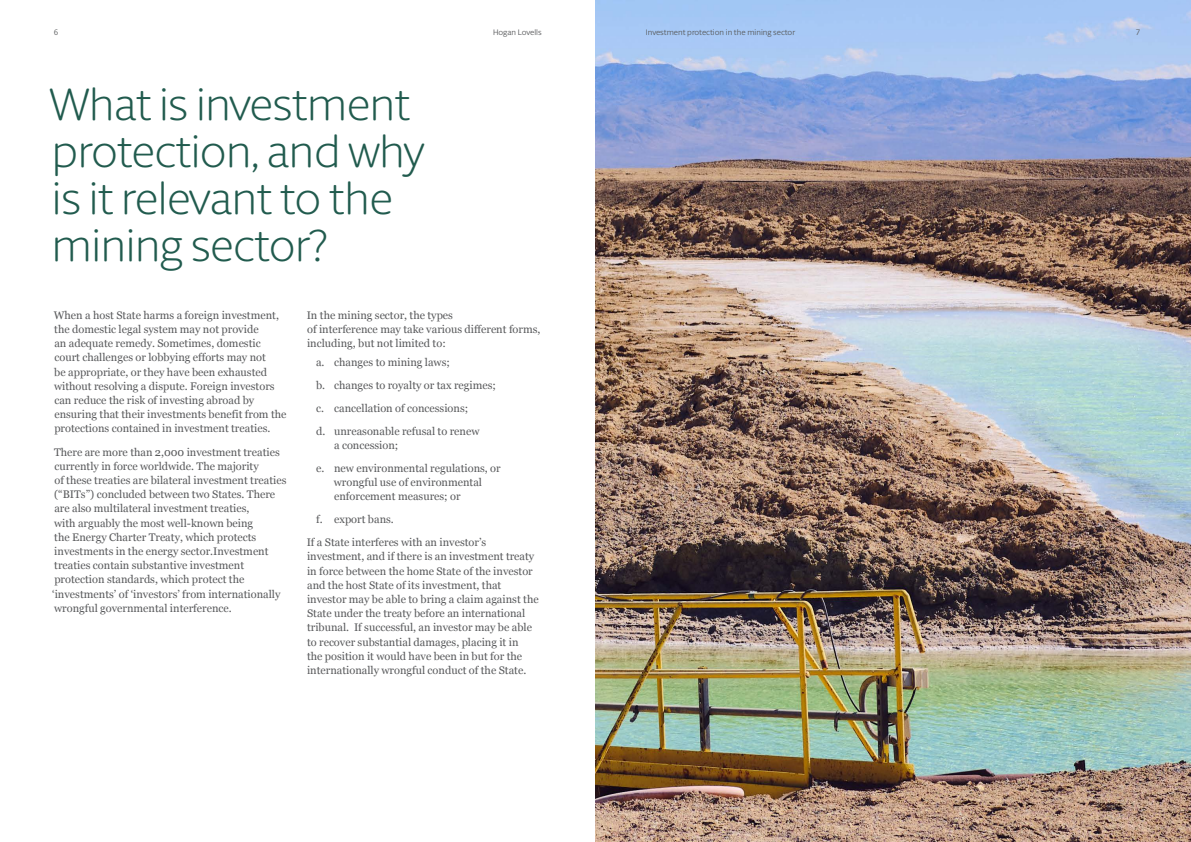
<style>
.page{position:relative;width:1191px;height:842px;background:#fff}
.page>*{position:absolute;margin:0;border:0;box-sizing:border-box;transform-origin:0 0}
.t1{font:300 45px/47px "Berlingske Sans Round";letter-spacing:-.015em;color:#215b4e}
.t2{font:11px/14.2px "Georgia";color:#58595b}
.t3{font:8px "Berlingske Sans Round";letter-spacing:-.005em;color:#58595b}
</style>
<div class="page">
<img style="left:595px;top:0;width:596px;height:842px">
<p class="t3" style="left:54px;top:27px;width:6px">6</p>
<p class="t3" style="left:493px;top:27px;width:50px">Hogan Lovells</p>
<p class="t3" style="left:646px;top:27px;width:151px">Investment protection in the mining sector</p>
<p class="t3" style="left:1135px;top:27px;width:6px">7</p>
<h1 class="t1" style="left:49px;top:79px;width:377px">What is investment protection, and why is it relevant to the mining sector?</h1>
<p class="t2" style="left:54px;top:307px;width:234px">When a host State harms a foreign investment, the domestic legal system may not provide<br>an adequate remedy. Sometimes, domestic court challenges or lobbying efforts may not<br>be appropriate, or they have been exhausted without resolving a dispute. Foreign investors can reduce the risk of investing abroad by ensuring that their investments benefit from the protections contained in investment treaties.</p>
<p class="t2" style="left:52px;top:444px;width:236px">There are more than 2,000 investment treaties currently in force worldwide. The majority<br>of these treaties are bilateral investment treaties (“BITs”) concluded between two States. There are also multilateral investment treaties,<br>with arguably the most well-known being<br>the Energy Charter Treaty, which protects investments in the energy sector.Investment treaties contain substantive investment protection standards, which protect the ‘investments’ of ‘investors’ from internationally wrongful governmental interference.</p>
<p class="t2" style="left:307px;top:307px;width:235px">In the mining sector, the types<br>of interference may take various different forms, including, but not limited to:</p>
<p class="t2" style="left:316px;top:350px;width:181px;line-height:23px">a. changes to mining laws;<br>b. changes to royalty or tax regimes; c. cancellation of concessions;<br>d. unreasonable refusal to renew</p>
<p class="t2" style="left:316px;top:433px;width:186px;line-height:23px;text-indent:18px">a concession;<br>e. new environmental regulations, or</p>
<p class="t2" style="left:334px;top:474px;width:150px">wrongful use of environmental enforcement measures; or</p>
<p class="t2" style="left:307px;top:507px;width:181px;line-height:23.2px;text-indent:9px">f. export bans.<br>If a State interferes with an investor’s</p>
<p class="t2" style="left:307px;top:549px;width:233px">investment, and if there is an investment treaty in force between the home State of the investor and the host State of its investment, that investor may be able to bring a claim against the State under the treaty before an international tribunal. If successful, an investor may be able to recover substantial damages, placing it in<br>the position it would have been in but for the internationally wrongful conduct of the State.</p>
</div>
